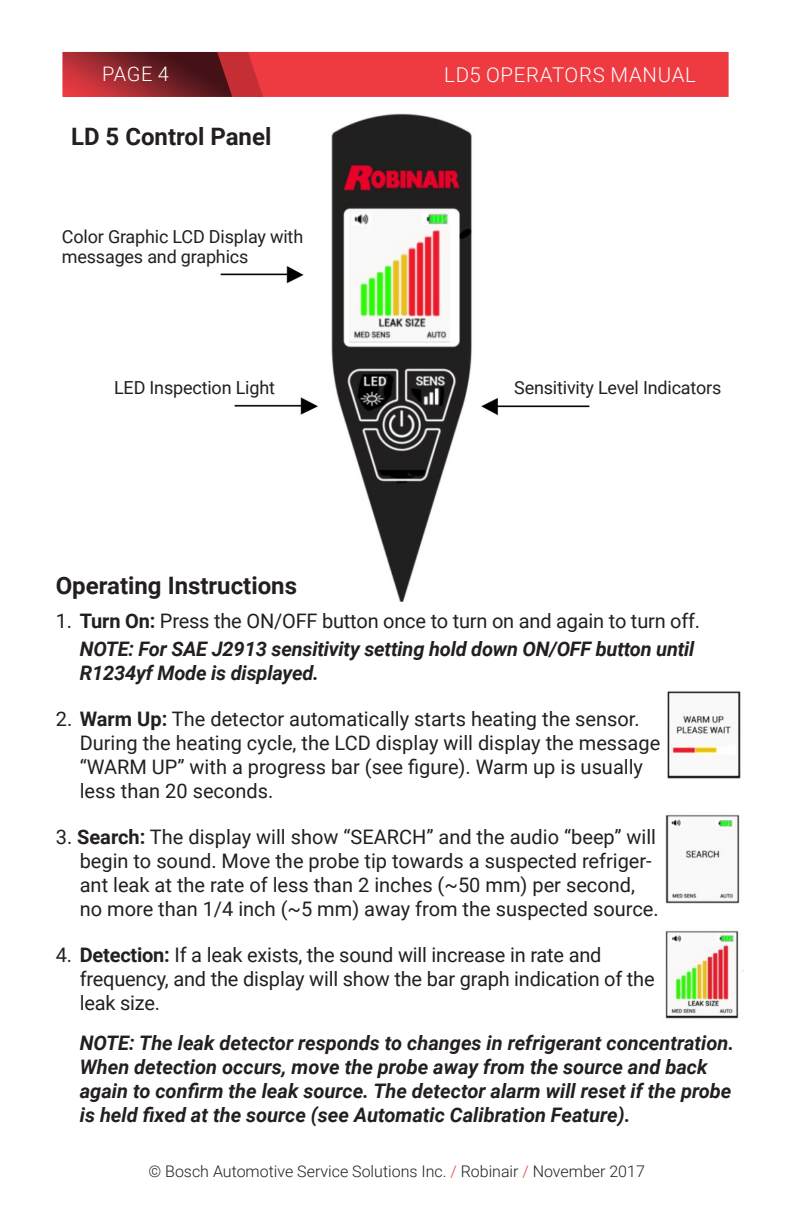
<style>
.page{position:relative;width:792px;height:1224px;background:#fff}
.page>*{position:absolute;margin:0;border:0;box-sizing:border-box;transform-origin:0 0}
.t1{font:700 24px "Roboto";color:#231f20}
.t2{font:300 20.4px "Roboto";letter-spacing:.035em;color:#fff}
.t3{font:20px/24px "Roboto";color:#231f20}
.t4{font:italic 700 20px/24px "Roboto";color:#231f20;text-align:right}
.t5{font:300 20px "Roboto";color:#fff}
.t6{font:18px/20px "Roboto";letter-spacing:-.01em;color:#231f20}
.t7{font:300 16px "Roboto";color:#231f20}
.s1{font-weight:400;font-style:normal}
.s2{font-style:normal}
.s3{font-weight:700}
.s4{color:#ee3a41}
</style>
<div class="page">
<img style="left:220px;top:113px;width:370px;height:489px">
<img style="left:667px;top:691px;width:74px;height:88px">
<img style="left:665px;top:814px;width:75px;height:90px">
<img style="left:665px;top:930px;width:78px;height:89px">
<div style="left:63px;top:52px;width:666px;height:45px;background:#ee3a41"></div>
<svg style="left:232px;top:52px;width:31px;height:45px"></svg>
<img style="left:63px;top:52px;width:169px;height:45px">
<p class="t5" style="left:102px;top:60px;width:68px">PAGE 4</p>
<p class="t2" style="left:444px;top:60px;width:253px">LD5 OPERATORS MANUAL</p>
<p class="t1" style="left:71px;top:120px;width:202px">LD 5 Control Panel</p>
<p class="t6" style="left:62px;top:226px;width:243px">Color Graphic LCD Display with messages and graphics</p>
<p class="t6" style="left:114px;top:377px;width:162px">LED Inspection Light</p>
<p class="t6" style="left:514px;top:377px;width:209px">Sensitivity Level Indicators</p>
<p class="t1" style="left:56px;top:568px;width:243px">Operating Instructions</p>
<p class="t4" style="left:56px;top:606px;width:646px;line-height:28px"><span class="s1">1.</span> <span class="s2">Turn On:</span> <span class="s1">Press the ON/OFF button once to turn on and again to turn off.<br></span>NOTE: For SAE J2913 sensitivity setting hold down ON/OFF button until</p>
<p class="t4" style="left:80px;top:660px;width:241px">R1234yf Mode is displayed.</p>
<p class="t3" style="left:80px;top:706px;width:582px;text-indent:-24px">2. <span class="s3">Warm Up:</span> The detector automatically starts heating the sensor.<br>During the heating cycle, the LCD display will display the message “WARM UP” with a progress bar (see figure). Warm up is usually less than 20 seconds.</p>
<p class="t3" style="left:80px;top:824px;width:580px;text-indent:-24px">3. <span class="s3">Search:</span> The display will show “SEARCH” and the audio “beep” will begin to sound. Move the probe tip towards a suspected refriger&shy;ant leak at the rate of less than 2 inches (~50 mm) per second, no more than 1/4 inch (~5 mm) away from the suspected source.</p>
<p class="t3" style="left:80px;top:942px;width:576px;text-indent:-24px">4. <span class="s3">Detection:</span> If a leak exists, the sound will increase in rate and frequency, and the display will show the bar graph indication of the leak size.</p>
<p class="t4" style="left:80px;top:1030px;width:656px;text-align:left">NOTE: The leak detector responds to changes in refrigerant concentration.<br>When detection occurs, move the probe away from the source and back again to confirm the leak source. The detector alarm will reset if the probe is held fixed at the source (see Automatic Calibration Feature).</p>
<p class="t7" style="left:149px;top:1160px;width:498px">© Bosch Automotive Service Solutions Inc. <span class="s4">/</span> Robinair <span class="s4">/</span> November 2017</p>
</div>
